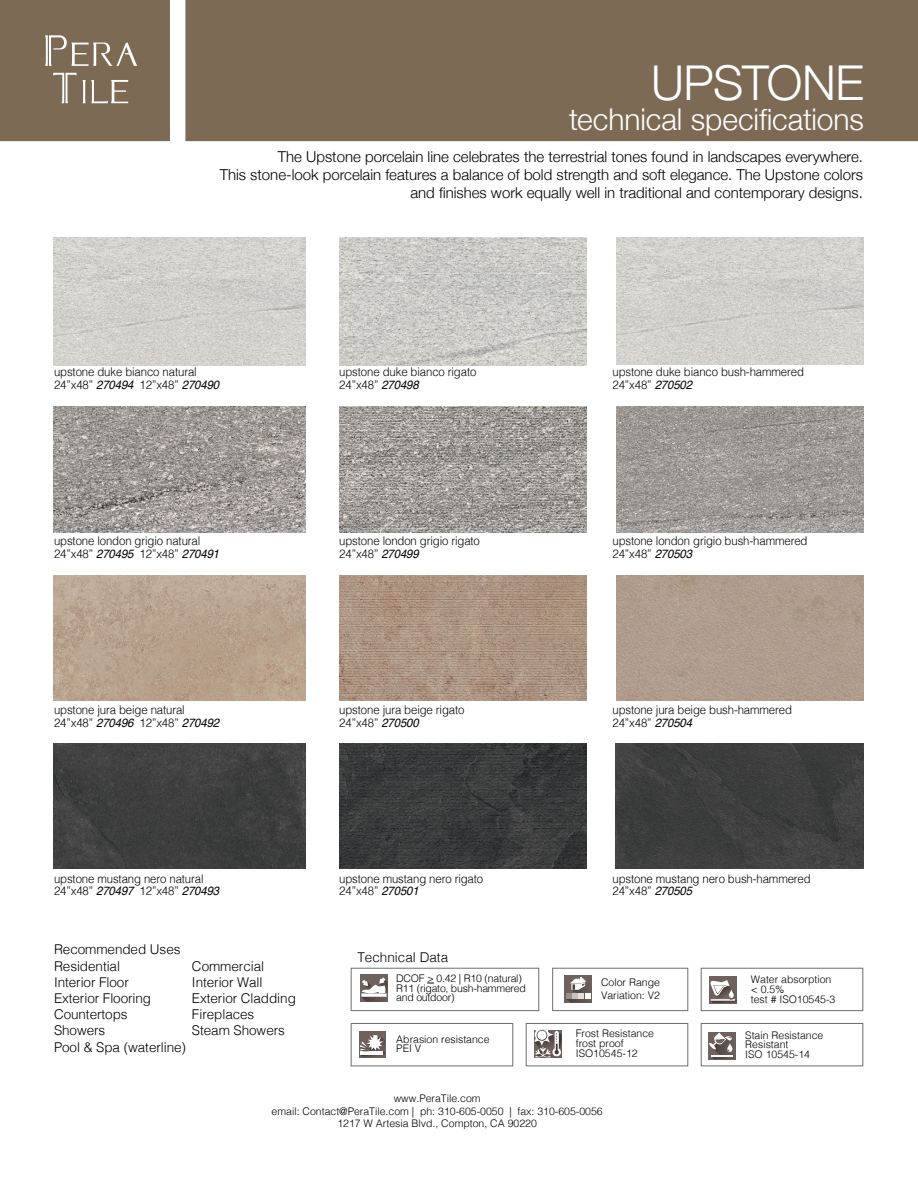
<style>
.page{position:relative;width:918px;height:1188px;background:#fff}
.page>*{position:absolute;margin:0;border:0;box-sizing:border-box;transform-origin:0 0}
.t1{font:300 48px "Helvetica Neue";letter-spacing:-.015em;color:#fff}
.t2{font:300 30px "Helvetica Neue";color:#fff}
.t3{font:300 15px/18px "Helvetica Neue";color:#000;text-align:right}
.t4{font:300 13.5px/16.2px "Helvetica";letter-spacing:-.005em;color:#000}
.t5{font:300 12px/12.8px "Helvetica";letter-spacing:-.01em;color:#000;scale:.95 1}
.t6{font:300 10.5px/9.6px "Helvetica";color:#000}
.t7{font:300 10.5px/9.6px "Helvetica";letter-spacing:-.02em;color:#000}
.s1{font-weight:400;font-style:italic}
</style>
<div class="page">
<div style="left:552px;top:968px;width:136px;height:43px;background:#fff;border:1px solid #6d6e71"></div>
<div style="left:565px;top:976px;width:27px;height:27px;background:#6f615d"></div>
<svg style="left:566px;top:977px;width:25px;height:26px"></svg>
<div style="left:701px;top:1023px;width:162px;height:43px;background:#fff;border:1px solid #6d6e71"></div>
<div style="left:709px;top:1032px;width:27px;height:27px;background:#6f615d"></div>
<svg style="left:709px;top:1033px;width:24px;height:26px"></svg>
<div style="left:701px;top:968px;width:162px;height:43px;background:#fff;border:1px solid #6d6e71"></div>
<div style="left:710px;top:976px;width:27px;height:27px;background:#6f615d"></div>
<svg style="left:710px;top:980px;width:27px;height:23px"></svg>
<div style="left:526px;top:1023px;width:162px;height:43px;background:#fff;border:1px solid #6d6e71"></div>
<svg style="left:535px;top:1030px;width:27px;height:27px"></svg>
<div style="left:351px;top:968px;width:188px;height:43px;background:#fff;border:1px solid #6d6e71"></div>
<div style="left:360px;top:975px;width:28px;height:27px;background:#6f615d"></div>
<svg style="left:361px;top:977px;width:27px;height:25px"></svg>
<div style="left:351px;top:1023px;width:162px;height:43px;background:#fff;border:1px solid #6d6e71"></div>
<svg style="left:359px;top:1031px;width:27px;height:27px"></svg>
<hr style="left:360px;top:1051px;width:23px;height:4px;background:#fff">
<svg style="left:360px;top:1035px;width:26px;height:19px"></svg>
<div style="left:185px;top:0;width:733px;height:141px;background:#7d6a55"></div>
<div style="left:0;top:0;width:170px;height:141px;background:#7d6a55"></div>
<img style="left:54px;top:743px;width:251px;height:126px">
<img style="left:339px;top:743px;width:248px;height:126px">
<img style="left:615px;top:743px;width:249px;height:126px">
<img style="left:54px;top:575px;width:252px;height:126px">
<img style="left:339px;top:575px;width:248px;height:126px">
<img style="left:616px;top:575px;width:248px;height:126px">
<img style="left:54px;top:407px;width:251px;height:126px">
<img style="left:339px;top:407px;width:248px;height:126px">
<img style="left:616px;top:407px;width:248px;height:126px">
<img style="left:54px;top:238px;width:251px;height:127px">
<img style="left:339px;top:238px;width:248px;height:127px">
<img style="left:616px;top:238px;width:248px;height:127px">
<h1 class="t1" style="left:651px;top:45px;width:214px">UPSTONE</h1>
<h2 class="t2" style="left:569px;top:96px;width:296px">technical specifications</h2>
<p class="t3" style="left:220px;top:147px;width:645px">The Upstone porcelain line celebrates the terrestrial tones found in landscapes everywhere.<br>This stone-look porcelain features a balance of bold strength and soft elegance. The Upstone colors and finishes work equally well in traditional and contemporary designs.</p>
<p class="t5" style="left:54px;top:365px;width:175px">upstone duke bianco natural<br>24”x48” <span class="s1">270494</span> 12”x48” <span class="s1">270490</span></p>
<p class="t5" style="left:339px;top:365px;width:146px">upstone duke bianco rigato<br>24”x48” <span class="s1">270498</span></p>
<p class="t5" style="left:612px;top:365px;width:203px">upstone duke bianco bush-hammered<br>24”x48” <span class="s1">270502</span></p>
<p class="t5" style="left:54px;top:534px;width:175px">upstone london grigio natural<br>24”x48” <span class="s1">270495</span> 12”x48” <span class="s1">270491</span></p>
<p class="t5" style="left:54px;top:702px;width:175px">upstone jura beige natural<br>24”x48” <span class="s1">270496</span> 12”x48” <span class="s1">270492</span></p>
<p class="t5" style="left:339px;top:534px;width:150px">upstone london grigio rigato<br>24”x48” <span class="s1">270499</span></p>
<p class="t5" style="left:339px;top:702px;width:133px">upstone jura beige rigato<br>24”x48” <span class="s1">270500</span></p>
<p class="t5" style="left:612px;top:534px;width:207px">upstone london grigio bush-hammered<br>24”x48” <span class="s1">270503</span></p>
<p class="t5" style="left:612px;top:702px;width:190px">upstone jura beige bush-hammered<br>24”x48” <span class="s1">270504</span></p>
<p class="t5" style="left:54px;top:871px;width:175px">upstone mustang nero natural<br>24”x48” <span class="s1">270497</span> 12”x48” <span class="s1">270493</span></p>
<p class="t4" style="left:54px;top:940px;width:128px">Recommended Uses<br>Residential</p>
<p class="t4" style="left:192px;top:957px;width:74px">Commercial</p>
<p class="t4" style="left:54px;top:973px;width:76px">Interior Floor</p>
<p class="t4" style="left:192px;top:973px;width:72px">Interior Wall</p>
<p class="t4" style="left:54px;top:989px;width:99px">Exterior Flooring</p>
<p class="t4" style="left:192px;top:989px;width:105px">Exterior Cladding</p>
<p class="t4" style="left:54px;top:1005px;width:75px">Countertops</p>
<p class="t4" style="left:192px;top:1005px;width:64px">Fireplaces</p>
<p class="t4" style="left:54px;top:1021px;width:53px">Showers</p>
<p class="t4" style="left:192px;top:1021px;width:94px">Steam Showers</p>
<p class="t4" style="left:54px;top:1038px;width:134px">Pool &amp; Spa (waterline)</p>
<p class="t5" style="left:339px;top:871px;width:153px">upstone mustang nero rigato<br>24”x48” <span class="s1">270501</span></p>
<p class="t4" style="left:357px;top:948px;width:92px">Technical Data</p>
<p class="t7" style="left:396px;top:973px;width:131px">DCOF &gt; 0.42 | R10 (natural)<br>R11 (rigato, bush-hammered and outdoor)</p>
<p class="t6" style="left:396px;top:1033px;width:95px">Abrasion resistance<br>PEI V</p>
<p class="t5" style="left:612px;top:871px;width:210px">upstone mustang nero bush-hammered<br>24”x48” <span class="s1">270505</span></p>
<p class="t6" style="left:601px;top:976px;width:60px;line-height:12.6px">Color Range<br>Variation: V2</p>
<p class="t6" style="left:576px;top:1028px;width:80px">Frost Resistance frost proof<br>ISO10545-12</p>
<p class="t6" style="left:751px;top:974px;width:86px">Water absorption &lt; 0.5%<br>test # ISO10545-3</p>
<p class="t6" style="left:745px;top:1030px;width:80px">Stain Resistance<br>Resistant<br>ISO 10545-14</p>
<p class="t6" style="left:272px;top:1091px;width:333px;line-height:12.6px;text-align:center">www.PeraTile.com<br>email: Contact@PeraTile.com | ph: 310-605-0050 | fax: 310-605-0056<br>1217 W Artesia Blvd., Compton, CA 90220</p>
</div>
